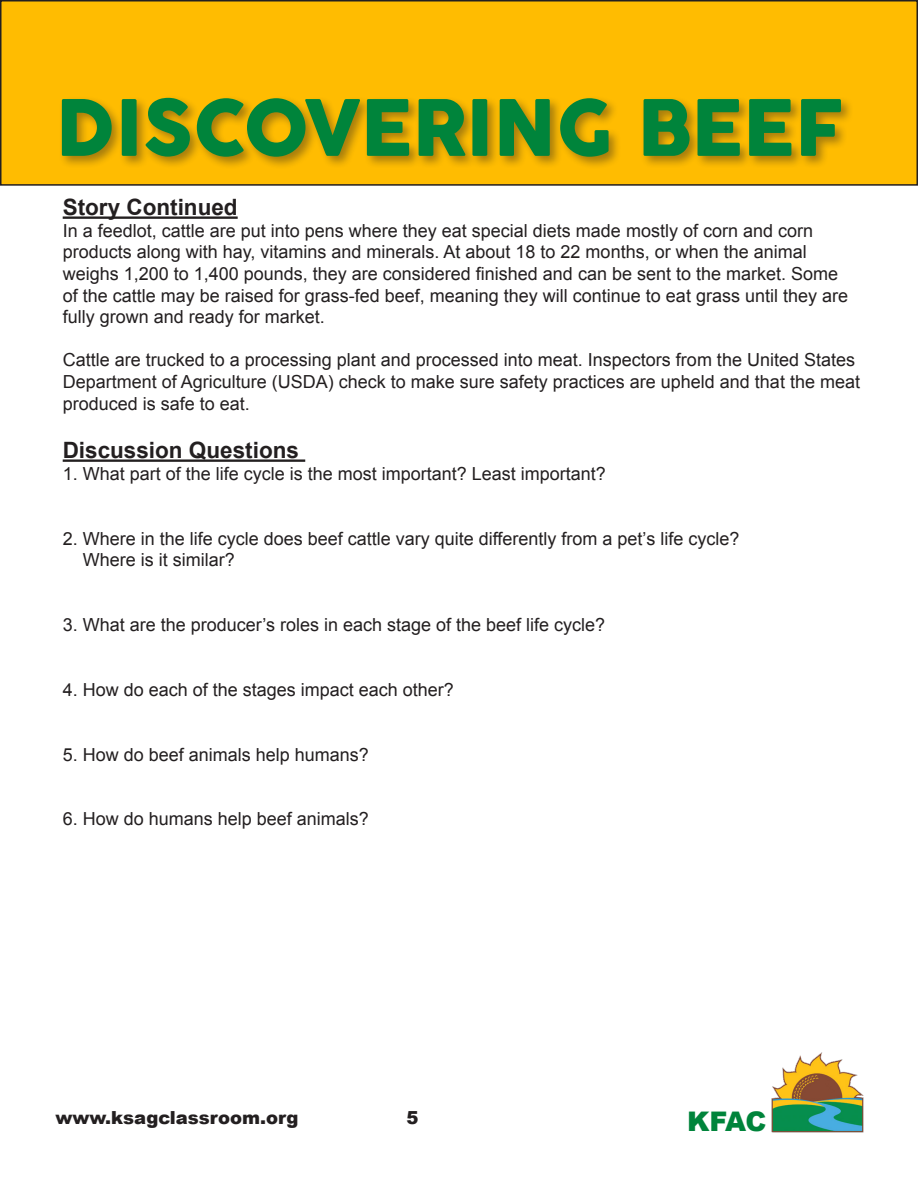
<style>
.page{position:relative;width:918px;height:1188px;background:#fff}
.page>*{position:absolute;margin:0;border:0;box-sizing:border-box;transform-origin:0 0}
.t1{font:76.5px "Cocogoose";color:#00843b}
.t2{font:900 27px "Arial";color:#00843b}
.Body_Text{font:700 22.5px "Arial";color:#231f20}
.Body_Text-2{font:18px/21.6px "Arial";color:#231f20}
.t3{font:900 18px "Arial";color:#231f20}
</style>
<div class="page">
<div style="left:1px;top:1px;width:916px;height:184px;background:#ffbc01"></div>
<div style="left:0;top:0;width:918px;height:186px;border:2px solid #231f20"></div>
<img style="left:771px;top:1052px;width:93px;height:81px">
<div style="left:58px;top:94px;width:796px;height:76px;background:#231f20;opacity:.4"></div>
<hr style="left:63px;top:216px;width:175px;height:3px;background:#231f20">
<hr style="left:63px;top:459px;width:242px;height:3px;background:#231f20">
<h1 class="t1" style="left:56px;top:75px;width:789px">DISCOVERING BEEF</h1>
<p class="Body_Text" style="left:63px;top:192px;width:177px">Story Continued</p>
<p class="Body_Text-2" style="left:63px;top:220px;width:787px">In a feedlot, cattle are put into pens where they eat special diets made mostly of corn and corn products along with hay, vitamins and minerals. At about 18 to 22 months, or when the animal weighs 1,200 to 1,400 pounds, they are considered finished and can be sent to the market. Some of the cattle may be raised for grass-fed beef, meaning they will continue to eat grass until they are fully grown and ready for market.</p>
<p class="Body_Text-2" style="left:63px;top:350px;width:799px">Cattle are trucked to a processing plant and processed into meat. Inspectors from the United States<br>Department of Agriculture (USDA) check to make sure safety practices are upheld and that the meat produced is safe to eat.</p>
<p class="Body_Text" style="left:63px;top:435px;width:238px">Discussion Questions</p>
<p class="Body_Text-2" style="left:63px;top:463px;width:545px">1. What part of the life cycle is the most important? Least important?</p>
<p class="Body_Text-2" style="left:63px;top:528px;width:678px">2. Where in the life cycle does beef cattle vary quite differently from a pet’s life cycle?</p>
<p class="Body_Text-2" style="left:83px;top:549px;width:154px">Where is it similar?</p>
<p class="Body_Text-2" style="left:63px;top:614px;width:544px">3. What are the producer’s roles in each stage of the beef life cycle?</p>
<p class="Body_Text-2" style="left:63px;top:679px;width:393px">4. How do each of the stages impact each other?</p>
<p class="Body_Text-2" style="left:63px;top:744px;width:308px">5. How do beef animals help humans?</p>
<p class="Body_Text-2" style="left:63px;top:809px;width:308px">6. How do humans help beef animals?</p>
<p class="t3" style="left:56px;top:1104px;width:245px">www.ksagclassroom.org</p>
<p class="t3" style="left:407px;top:1104px;width:14px">5</p>
<h2 class="t2" style="left:687px;top:1101px;width:81px">KFAC</h2>
</div>
